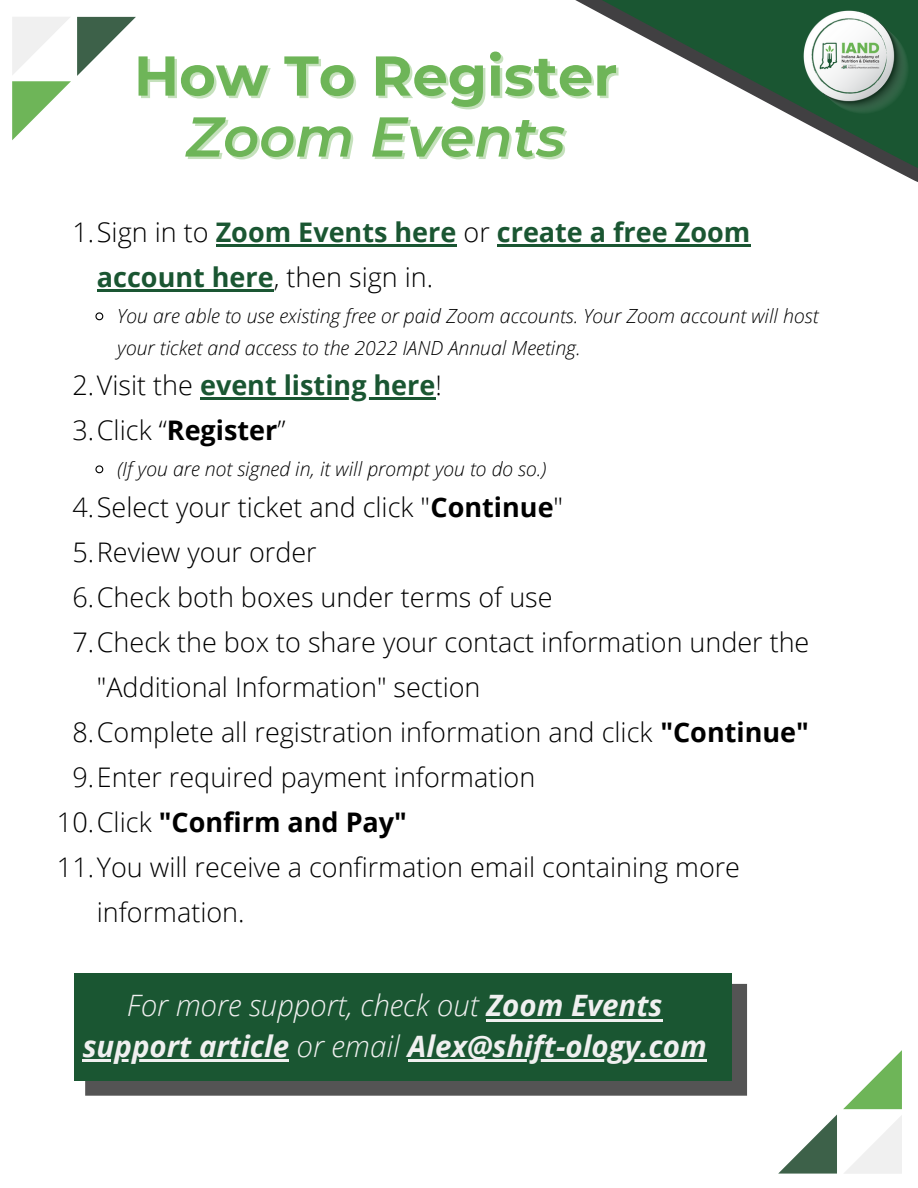
<style>
.page{position:relative;width:918px;height:1188px;background:#fff}
.page>*{position:absolute;margin:0;border:0;box-sizing:border-box;transform-origin:0 0}
.t1{font:700 55.95px "Montserrat";color:#6eb558}
.t2{font:italic 600 55.95px "Montserrat";color:#6eb558}
.t3{font:italic 700 29.55px/40.8px "Open Sans";color:#f0f0f0;text-align:center}
.t4{font:300 27px/45px "Open Sans";color:#000}
.t5{font:700 27px/45px "Open Sans";color:#1a5632}
.t6{font:700 27px "Open Sans";color:#000}
.t7{font:italic 300 19.5px/31.5px "Open Sans";color:#000}
.s1{font-weight:300;color:#000}
.s2{font-weight:700}
.s3{font-weight:300}
</style>
<div class="page">
<svg style="left:12px;top:17px;width:59px;height:123px"></svg>
<svg style="left:77px;top:17px;width:59px;height:59px"></svg>
<svg style="left:844px;top:1115px;width:58px;height:59px"></svg>
<svg style="left:843px;top:1050px;width:59px;height:59px"></svg>
<svg style="left:778px;top:1115px;width:59px;height:59px"></svg>
<svg style="left:575px;top:0;width:343px;height:182px"></svg>
<svg style="left:602px;top:0;width:316px;height:168px"></svg>
<img style="left:778px;top:0;width:140px;height:140px">
<hr style="left:216px;top:244px;width:241px;height:3px;background:#1a5632">
<hr style="left:497px;top:244px;width:253px;height:3px;background:#1a5632">
<hr style="left:97px;top:289px;width:177px;height:3px;background:#1a5632">
<svg style="left:95px;top:312px;width:9px;height:9px"></svg>
<hr style="left:200px;top:397px;width:236px;height:3px;background:#1a5632">
<svg style="left:95px;top:465px;width:9px;height:9px"></svg>
<div style="left:85px;top:984px;width:662px;height:112px;background:#545454"></div>
<div style="left:74px;top:973px;width:658px;height:108px;background:#1a5632"></div>
<hr style="left:486px;top:1019px;width:176px;height:2px;background:#f0f0f0">
<hr style="left:83px;top:1060px;width:206px;height:2px;background:#f0f0f0">
<hr style="left:408px;top:1060px;width:299px;height:2px;background:#f0f0f0">
<p class="t1" style="left:134px;top:41px;width:485px">How To Register</p>
<p class="t2" style="left:186px;top:102px;width:381px">Zoom Events</p>
<p class="t5" style="left:97px;top:209px;width:655px;text-indent:-25px"><span class="s1">1.Sign in to</span> Zoom Events here <span class="s1">or</span> create a free Zoom account here<span class="s1">, then sign in.</span></p>
<p class="t7" style="left:117px;top:300px;width:703px">You are able to use existing free or paid Zoom accounts. Your Zoom account will host your ticket and access to the 2022 IAND Annual Meeting.</p>
<p class="t5" style="left:72px;top:362px;width:371px"><span class="s1">2.Visit the</span> event listing here<span class="s1">!</span></p>
<p class="t4" style="left:72px;top:407px;width:215px">3.Click “<span class="s2">Register</span>”</p>
<p class="t7" style="left:117px;top:453px;width:431px">(If you are not signed in, it will prompt you to do so.)</p>
<p class="t4" style="left:72px;top:484px;width:492px">4.Select your ticket and click "<span class="s2">Continue</span>"</p>
<p class="t4" style="left:72px;top:529px;width:246px">5.Review your order</p>
<p class="t4" style="left:72px;top:574px;width:482px">6.Check both boxes under terms of use</p>
<p class="t4" style="left:97px;top:619px;width:714px;text-indent:-25px">7.Check the box to share your contact information under the "Additional Information" section</p>
<p class="t4" style="left:72px;top:709px;width:738px">8.Complete all registration information and click <span class="s2">"Continue"</span></p>
<p class="t4" style="left:72px;top:754px;width:464px">9.Enter required payment information</p>
<p class="t6" style="left:57px;top:803px;width:352px"><span class="s3">10.Click</span> "Confirm and Pay"</p>
<p class="t4" style="left:97px;top:844px;width:645px;text-indent:-40px">11.You will receive a confirmation email containing more information.</p>
<p class="t3" style="left:83px;top:985px;width:626px"><span class="s3">For more support, check out</span> Zoom Events support article <span class="s3">or email</span> Alex@shift-ology.com</p>
</div>
